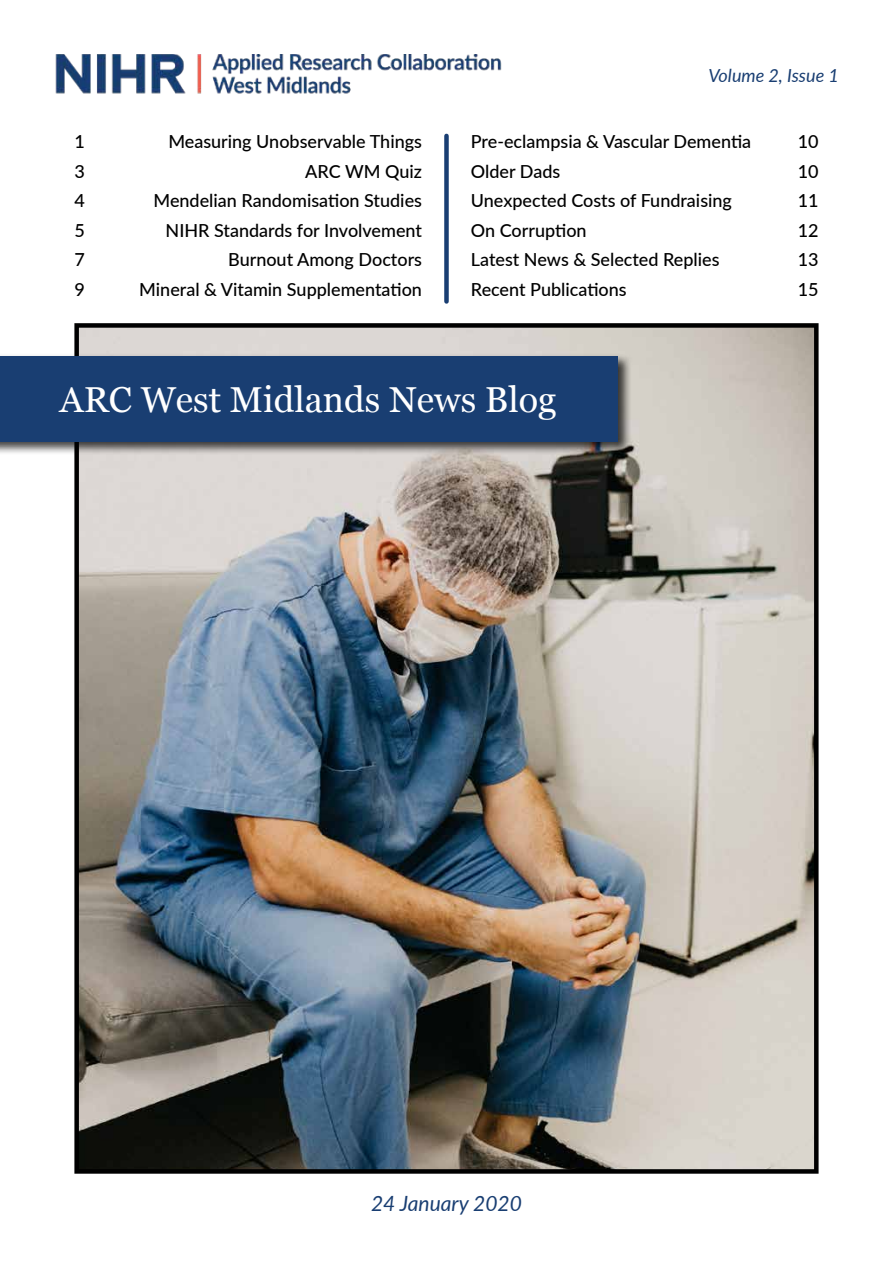
<style>
.page{position:relative;width:893px;height:1263px;background:#fff}
.page>*{position:absolute;margin:0;border:0;box-sizing:border-box;transform-origin:0 0}
.t1{font:36px "Georgia";color:#fff}
.t2{font:italic 21px "Lato";color:#193e72}
.t3{font:500 18px/29.5px "Lato";color:#000;text-align:justify}
.t4{font:italic 18px "Lato";color:#193e72}
</style>
<div class="page">
<img style="left:55px;top:54px;width:447px;height:40px">
<img style="left:79px;top:328px;width:735px;height:841px">
<div style="left:74px;top:323px;width:745px;height:851px;border:4px solid #000"></div>
<div style="left:444px;top:136px;width:5px;height:165px;background:#193e72"></div>
<div style="left:0;top:354px;width:632px;height:102px;background:#000;opacity:.75"></div>
<div style="left:0;top:356px;width:618px;height:85px;background:#193e72"></div>
<p class="t4" style="left:708px;top:62px;width:132px">Volume 2, Issue 1</p>
<p class="t3" style="left:139px;top:126px;width:284px;text-align:right">Measuring Unobservable Things<br>ARC WM Quiz<br>Mendelian Randomisation Studies<br>NIHR Standards for Involvement<br>Burnout Among Doctors<br>Mineral &amp; Vitamin Supplementation</p>
<p class="t3" style="left:471px;top:126px;width:282px;text-align:left">Pre-eclampsia &amp; Vascular Dementia<br>Older Dads<br>Unexpected Costs of Fundraising<br>On Corruption<br>Latest News &amp; Selected Replies<br>Recent Publications</p>
<p class="t3" style="left:74px;top:126px;width:12px">1<br>3<br>4<br>5<br>7<br>9</p>
<p class="t3" style="left:798px;top:126px;width:22px">10<br>10<br>11<br>12<br>13<br>15</p>
<h1 class="t1" style="left:60px;top:374px;width:498px">ARC West Midlands News Blog</h1>
<p class="t2" style="left:371px;top:1189px;width:152px">24 January 2020</p>
</div>
